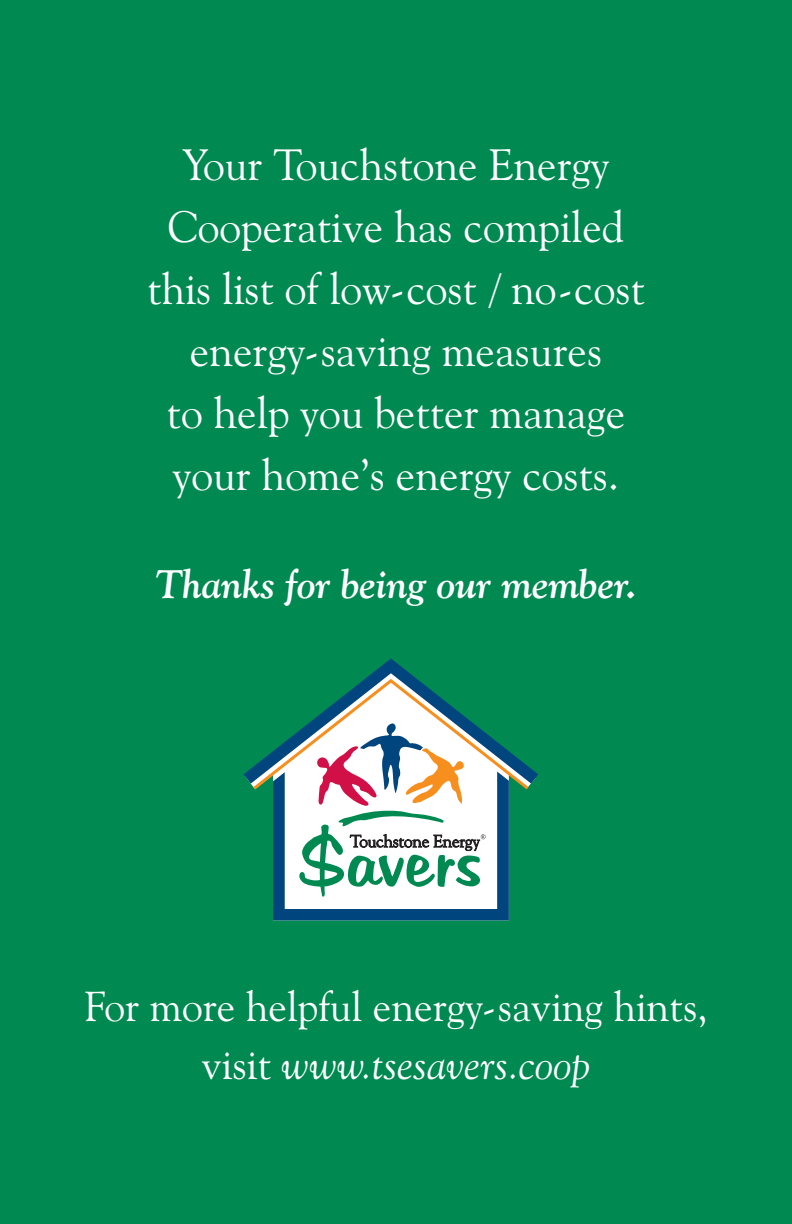
<style>
.page{position:relative;width:792px;height:1224px;background:#008a52}
.page>*{position:absolute;margin:0;border:0;box-sizing:border-box;transform-origin:0 0}
.t1{font:44px/62px "Goudy Old Style BT";color:#fff;text-align:center}
.t2{font:42px/58px "Goudy Old Style BT";color:#fff;text-align:center}
.t3{font:italic 700 40px "Goudy Old Style BT";color:#fff}
.s1{font-style:italic}
</style>
<div class="page">
<svg style="left:244px;top:658px;width:294px;height:262px"></svg>
<p class="t1" style="left:147px;top:137px;width:499px">Your Touchstone Energy<br>Cooperative has compiled this list of low-cost / no-cost energy-saving measures<br>to help you better manage your home’s energy costs.</p>
<p class="t3" style="left:155px;top:568px;width:483px">Thanks for being our member.</p>
<p class="t2" style="left:84px;top:981px;width:625px">For more helpful energy-saving hints, visit <span class="s1">www.tsesavers.coop</span></p>
</div>
